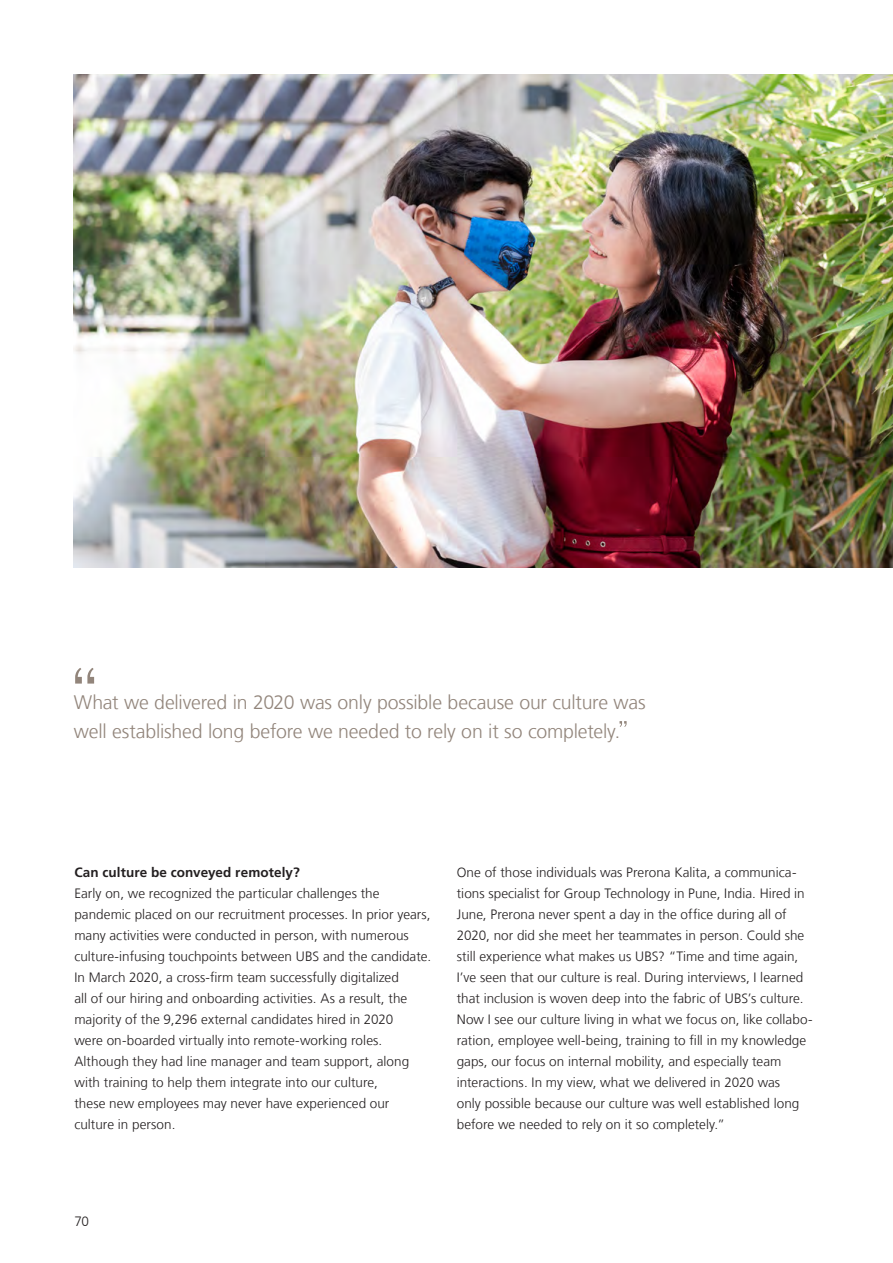
<style>
.page{position:relative;width:893px;height:1263px;background:#fff}
.page>*{position:absolute;margin:0;border:0;box-sizing:border-box;transform-origin:0 0}
.t1{font:300 19.5px/29.2px "Frutiger LT Com";letter-spacing:-.01em;color:#92857b}
.body{font:300 13.5px/21px "Frutiger LT Com";color:#231f20}
.bold_subtitle{font:700 13.5px "Frutiger LT Com";letter-spacing:.005em;color:#231f20}
</style>
<div class="page">
<svg style="left:75px;top:668px;width:19px;height:16px"></svg>
<svg style="left:619px;top:721px;width:8px;height:6px"></svg>
<img style="left:74px;top:74px;width:819px;height:493px">
<p class="t1" style="left:74px;top:688px;width:573px">What we delivered in 2020 was only possible because our culture was well established long before we needed to rely on it so completely.</p>
<p class="bold_subtitle" style="left:74px;top:865px;width:227px">Can culture be conveyed remotely?</p>
<p class="body" style="left:74px;top:883px;width:358px">Early on, we recognized the particular challenges the pandemic placed on our recruitment processes. In prior years, many activities were conducted in person, with numerous -culture-infusing touchpoints between UBS and the candidate.<br>In March 2020, a cross-firm team successfully digitalized<br>all of our hiring and onboarding activities. As a result, the -majority of the 9,296 external candidates hired in 2020<br>were on-boarded virtually into remote-working roles. -Although they had line manager and team support, along with training to help them integrate into our culture,<br>these new employees may never have experienced our -culture in person.</p>
<p class="body" style="left:457px;top:862px;width:357px">One of those individuals was Prerona Kalita, a communica&shy;tions specialist for Group Technology in Pune, India. Hired in June, Prerona never spent a day in the office during all of 2020, nor did she meet her teammates in person. Could she still experience what makes us UBS? “Time and time again, I’ve seen that our culture is real. During interviews, I learned that inclusion is woven deep into the fabric of UBS’s culture.<br>Now I see our culture living in what we focus on, like collabo&shy;ration, employee well-being, training to fill in my knowledge gaps, our focus on internal mobility, and especially team interactions. In my view, what we delivered in 2020 was<br>only possible because our culture was well established long -before we needed to rely on it so completely.”</p>
<p class="body" style="left:74px;top:1211px;width:16px">70</p>
</div>
